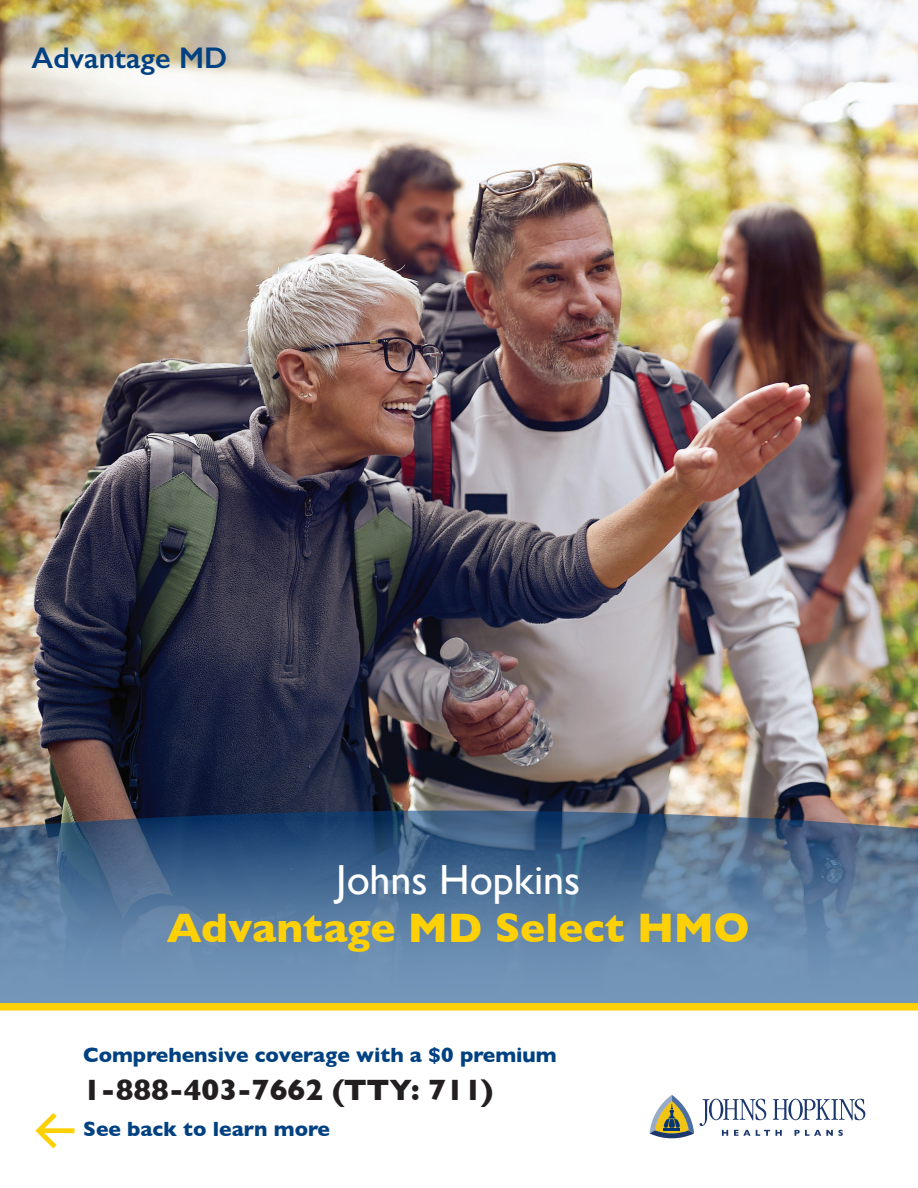
<style>
.page{position:relative;width:918px;height:1188px;background:#fff}
.page>*{position:absolute;margin:0;border:0;box-sizing:border-box;transform-origin:0 0}
.t1{font:700 42px/48px "Gill Sans";letter-spacing:-.005em;color:#fed006;text-align:center}
.t2{font:700 30px "Gill Sans";color:#231f20}
.t3{font:600 30px "Gill Sans";color:#014181}
.t4{font:700 21px "Gill Sans";color:#014181}
.s1{font-weight:400;color:#fff}
</style>
<div class="page">
<img style="left:0;top:0;width:918px;height:811px">
<svg style="left:0;top:811px;width:918px;height:192px;background:#59799c"></svg>
<svg style="left:649px;top:1095px;width:216px;height:44px"></svg>
<div style="left:0;top:1003px;width:918px;height:8px;background:#fed006"></div>
<p class="t3" style="left:32px;top:40px;width:197px">Advantage MD</p>
<p class="t1" style="left:167px;top:855px;width:584px"><span class="s1">Johns Hopkins<br></span>Advantage MD Select HMO</p>
<p class="t4" style="left:83px;top:1038px;width:475px">Comprehensive coverage with a $0 premium</p>
<p class="t2" style="left:83px;top:1066px;width:412px">1-888-403-7662 (TTY: 711)</p>
<p class="t4" style="left:83px;top:1113px;width:248px">See back to learn more</p>
</div>
